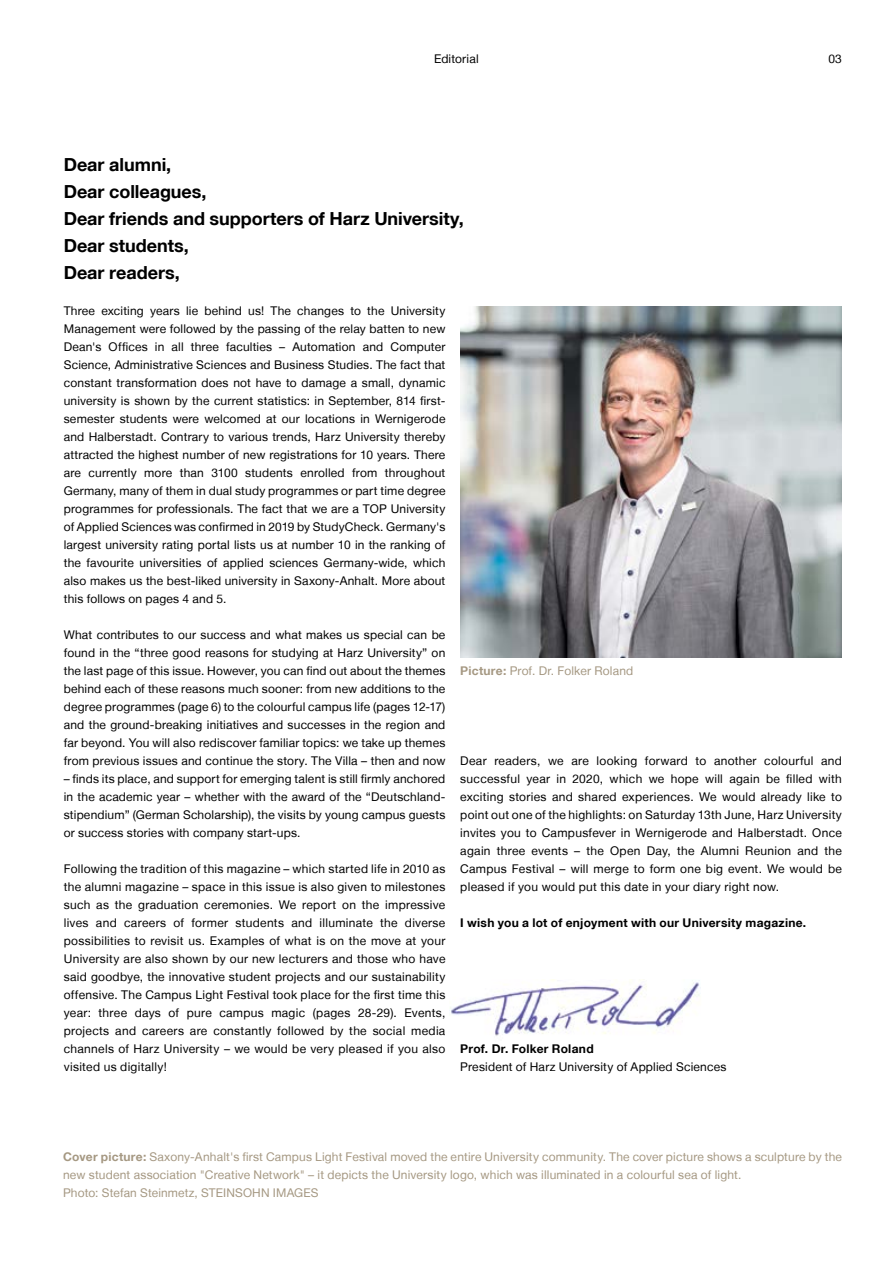
<style>
.page{position:relative;width:893px;height:1263px;background:#fff}
.page>*{position:absolute;margin:0;border:0;box-sizing:border-box;transform-origin:0 0}
.t1{font:700 18px/27px "Helvetica Neue LT";color:#000}
.t2{font:12px/18px "Helvetica Neue LT";letter-spacing:.015em;color:#000;text-align:justify}
.t3{font:12px/18px "Helvetica Neue LT";letter-spacing:.015em;color:#a59882}
.t4{font:700 12px "Helvetica Neue LT";letter-spacing:.025em;color:#000}
.s1{font-weight:700}
</style>
<div class="page">
<img style="left:449px;top:980px;width:252px;height:56px">
<img style="left:460px;top:306px;width:382px;height:351px">
<p class="t2" style="left:434px;top:50px;width:46px">Editorial</p>
<p class="t2" style="left:828px;top:50px;width:15px">03</p>
<h1 class="t1" style="left:64px;top:151px;width:401px">Dear alumni,<br>Dear colleagues,<br>Dear friends and supporters of Harz University,<br>Dear students,<br>Dear readers,</h1>
<p class="t2" style="left:64px;top:302px;width:383px">Three exciting years lie behind us! The changes to the University Management were followed by the passing of the relay batten to new Dean's Offices in all three faculties – Automation and Computer Science, Administrative Sciences and Business Studies. The fact that constant transformation does not have to damage a small, dynamic university is shown by the current statistics: in September, 814 first&shy;semester students were welcomed at our locations in Wernigerode and Halberstadt. Contrary to various trends, Harz University thereby attracted the highest number of new registrations for 10 years. There are currently more than 3100 students enrolled from throughout Germany, many of them in dual study programmes or part time degree programmes for professionals. The fact that we are a TOP University of Applied Sciences was confirmed in 2019 by StudyCheck. Germany's largest university rating portal lists us at number 10 in the ranking of the favourite universities of applied sciences Germany-wide, which also makes us the best-liked university in Saxony-Anhalt. More about this follows on pages 4 and 5.</p>
<p class="t2" style="left:64px;top:626px;width:383px">What contributes to our success and what makes us special can be found in the “three good reasons for studying at Harz University” on the last page of this issue. However, you can find out about the themes behind each of these reasons much sooner: from new additions to the degree programmes (page 6) to the colourful campus life (pages 12-17) and the ground-breaking initiatives and successes in the region and far beyond. You will also rediscover familiar topics: we take up themes from previous issues and continue the story. The Villa – then and now</p>
<p class="t2" style="left:64px;top:770px;width:383px">– finds its place, and support for emerging talent is still firmly anchored in the academic year – whether with the award of the “Deutschland&shy;stipendium” (German Scholarship), the visits by young campus guests or success stories with company start-ups.</p>
<p class="t2" style="left:64px;top:860px;width:383px">Following the tradition of this magazine – which started life in 2010 as the alumni magazine – space in this issue is also given to milestones such as the graduation ceremonies. We report on the impressive lives and careers of former students and illuminate the diverse possibilities to revisit us. Examples of what is on the move at your University are also shown by our new lecturers and those who have said goodbye, the innovative student projects and our sustainability offensive. The Campus Light Festival took place for the first time this year: three days of pure campus magic (pages 28-29). Events, projects and careers are constantly followed by the social media channels of Harz University – we would be very pleased if you also visited us digitally!</p>
<p class="t3" style="left:460px;top:662px;width:174px"><span class="s1">Picture:</span> Prof. Dr. Folker Roland</p>
<p class="t2" style="left:460px;top:752px;width:383px">Dear readers, we are looking forward to another colourful and successful year in 2020, which we hope will again be filled with exciting stories and shared experiences. We would already like to point out one of the highlights: on Saturday 13th June, Harz University invites you to Campusfever in Wernigerode and Halberstadt. Once again three events – the Open Day, the Alumni Reunion and the Campus Festival – will merge to form one big event. We would be pleased if you would put this date in your diary right now.</p>
<p class="t4" style="left:460px;top:915px;width:347px">I wish you a lot of enjoyment with our University magazine.</p>
<p class="t4" style="left:460px;top:1041px;width:135px">Prof. Dr. Folker Roland</p>
<p class="t2" style="left:460px;top:1058px;width:268px">President of Harz University of Applied Sciences</p>
<p class="t3" style="left:63px;top:1148px;width:780px"><span class="s1">Cover picture:</span> Saxony-Anhalt's first Campus Light Festival moved the entire University community. The cover picture shows a sculpture by the new student association "Creative Network" – it depicts the University logo, which was illuminated in a colourful sea of light.<br>Photo: Stefan Steinmetz, STEINSOHN IMAGES</p>
</div>
